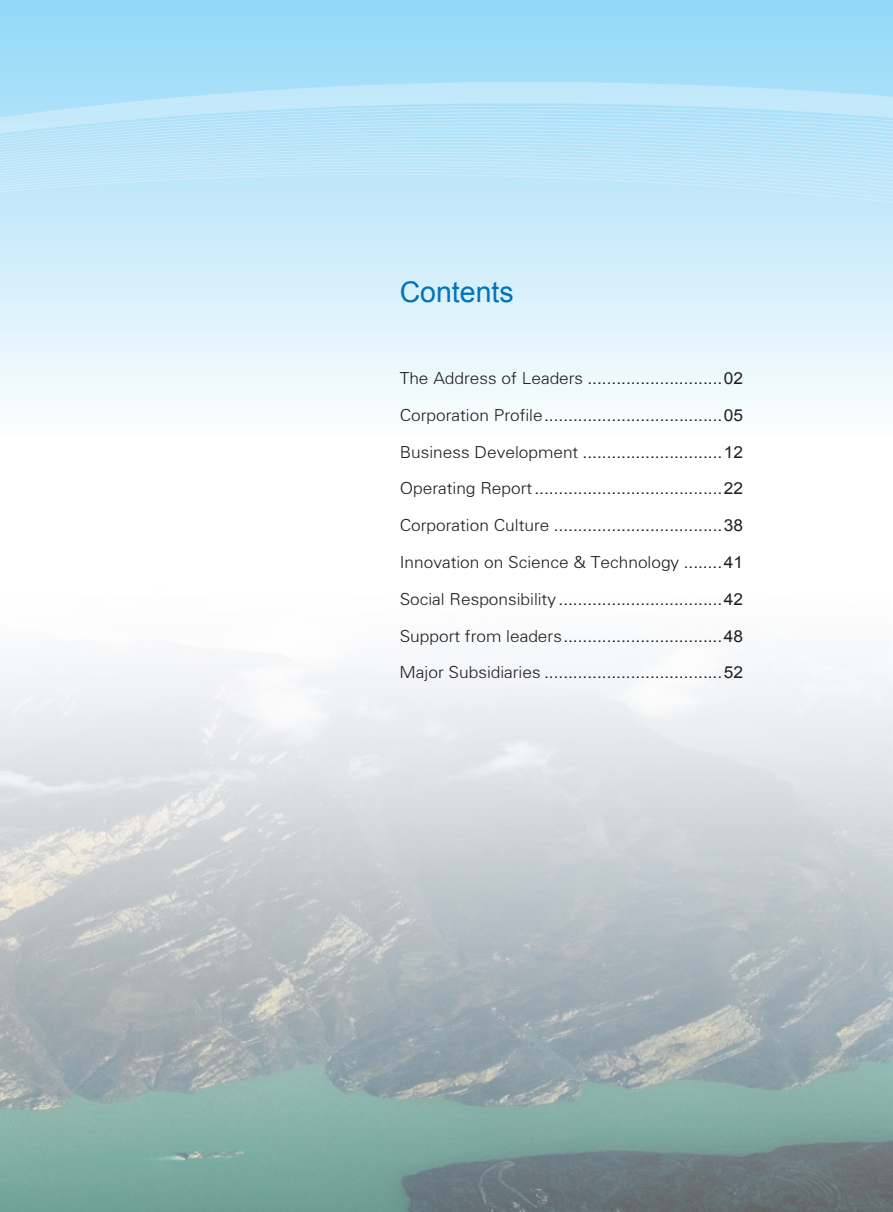
<style>
.page{position:relative;width:893px;height:1212px;background:#fff}
.page>*{position:absolute;margin:0;border:0;box-sizing:border-box;transform-origin:0 0}
.t1{font:28.5px "Arial";color:#0072bc}
.t2{font:16.5px "Arial";color:#231f20;scale:1.05 1}
.t3{font:16.5px "FZXH1 JW GB1 0";color:#231f20;scale:1.05 1}
.s1{font-family:"FZXH1 JW GB1 0"}
.s2{font-family:"Arial"}
</style>
<div class="page">
<img style="left:0;top:660px;width:893px;height:552px">
<svg style="left:379px;top:324px;width:514px;height:80px"></svg>
<svg style="left:379px;top:0;width:514px;height:324px;background:#bbe6f9"></svg>
<svg style="left:0;top:0;width:379px;height:677px"></svg>
<h1 class="t1" style="left:400px;top:273px;width:116px">Contents</h1>
<p class="t2" style="left:400px;top:367px;width:329px"><span class="s1">The Address of Leaders</span> ............................02</p>
<p class="t2" style="left:400px;top:404px;width:329px"><span class="s1">Corporation Profile</span>.....................................05</p>
<p class="t2" style="left:400px;top:441px;width:329px"><span class="s1">Business Development</span> .............................12</p>
<p class="t2" style="left:400px;top:478px;width:329px"><span class="s1">Operating Report</span>.......................................22</p>
<p class="t2" style="left:400px;top:515px;width:329px"><span class="s1">Corporation Culture</span> ...................................38</p>
<p class="t3" style="left:400px;top:553px;width:329px">Innovation on Science &amp; Technology <span class="s2">........41</span></p>
<p class="t2" style="left:400px;top:588px;width:329px"><span class="s1">Social Responsibility</span> ..................................42</p>
<p class="t2" style="left:400px;top:625px;width:329px"><span class="s1">Support from leaders</span>.................................48</p>
<p class="t2" style="left:400px;top:662px;width:329px"><span class="s1">Major Subsidiaries</span> .....................................52</p>
</div>
